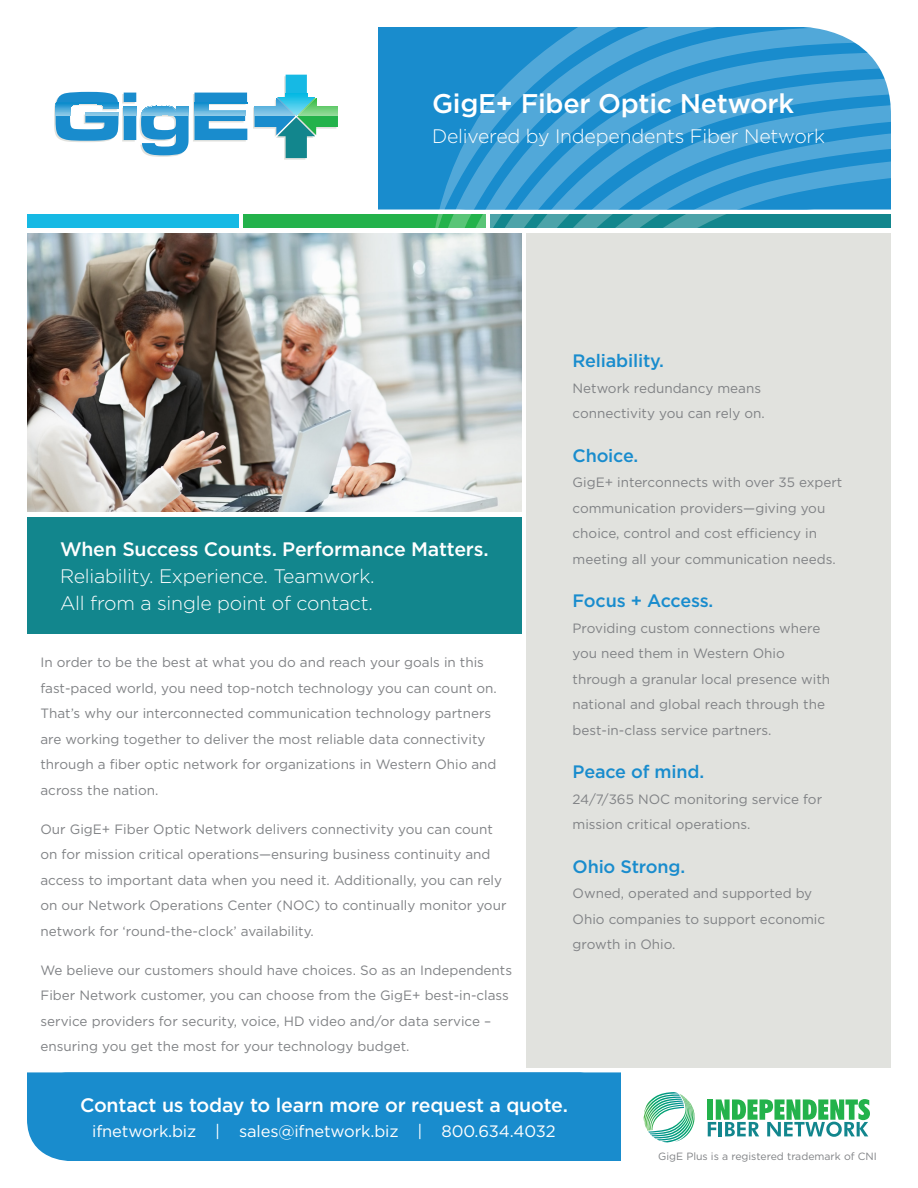
<style>
.page{position:relative;width:918px;height:1188px;background:#fff}
.page>*{position:absolute;margin:0;border:0;box-sizing:border-box;transform-origin:0 0}
.t1{font:500 27px "Gotham";letter-spacing:-.01em;color:#fff}
.t2{font:500 19.5px/27px "Gotham";letter-spacing:-.01em;color:#fff}
.t3{font:300 19.5px "Gotham";letter-spacing:-.01em;color:#fff}
.t4{font:500 18px "Gotham";letter-spacing:-.01em;color:#198ccd}
.t5{font:16.5px "Gotham";letter-spacing:-.01em;color:#fff}
.t6{font:13.5px/25.5px "Gotham";color:#808285}
.t7{font:10.5px "Gotham";color:#808285}
.s1{font-weight:300}
</style>
<div class="page">
<div style="left:378px;top:27px;width:51px;height:183px;background:#198ccd"></div>
<div style="left:378px;top:27px;width:513px;height:183px;background:#198ccd;border-radius:88px"></div>
<div style="left:243px;top:214px;width:243px;height:14px;background:#23b24b"></div>
<div style="left:27px;top:214px;width:212px;height:14px;background:#16b9e4"></div>
<svg style="left:253px;top:75px;width:85px;height:85px"></svg>
<img style="left:286px;top:94px;width:21px;height:2px">
<svg style="left:54px;top:92px;width:193px;height:65px"></svg>
<img style="left:194px;top:104px;width:15px;height:6px">
<img style="left:56px;top:103px;width:62px;height:1px">
<img style="left:194px;top:103px;width:53px;height:1px">
<svg style="left:429px;top:27px;width:59px;height:207px"></svg>
<svg style="left:488px;top:27px;width:403px;height:491px;fill:#51a8d9"></svg>
<img style="left:27px;top:234px;width:495px;height:278px">
<div style="left:526px;top:234px;width:365px;height:834px;background:#e1e2de"></div>
<svg style="left:27px;top:1072px;width:594px;height:89px;fill:#198ccd"></svg>
<div style="left:27px;top:1072px;width:594px;height:89px;background:#198ccd;border-radius:42px"></div>
<img style="left:644px;top:1092px;width:35px;height:39px">
<img style="left:648px;top:1094px;width:47px;height:48px">
<svg style="left:708px;top:1099px;width:162px;height:38px"></svg>
<div style="left:27px;top:518px;width:495px;height:116px;background:#12868d"></div>
<p class="t1" style="left:432px;top:86px;width:364px">GigE+ Fiber Optic Network</p>
<p class="t3" style="left:432px;top:124px;width:395px">Delivered by Independents Fiber Network</p>
<p class="t2" style="left:60px;top:536px;width:430px">When Success Counts. Performance Matters.<br><span class="s1">Reliability. Experience. Teamwork.</span></p>
<p class="t3" style="left:60px;top:591px;width:314px">All from a single point of contact.</p>
<p class="t6" style="left:40px;top:650px;width:458px">In order to be the best at what you do and reach your goals in this fast-paced world, you need top-notch technology you can count on.<br>That’s why our interconnected communication technology partners are working together to deliver the most reliable data connectivity through a fiber optic network for organizations in Western Ohio and across the nation.</p>
<p class="t6" style="left:40px;top:816px;width:467px">Our GigE+ Fiber Optic Network delivers connectivity you can count on for mission critical operations—ensuring business continuity and access to important data when you need it. Additionally, you can rely on our Network Operations Center (NOC) to continually monitor your network for ‘round-the-clock’ availability.</p>
<p class="t6" style="left:40px;top:957px;width:473px">We believe our customers should have choices. So as an Independents Fiber Network customer, you can choose from the GigE+ best-in-class service providers for security, voice, HD video and/or data service – ensuring you get the most for your technology budget.</p>
<p class="t4" style="left:573px;top:349px;width:93px">Reliability.</p>
<p class="t6" style="left:573px;top:375px;width:194px">Network redundancy means connectivity you can rely on.</p>
<p class="t4" style="left:573px;top:444px;width:67px">Choice.</p>
<p class="t6" style="left:573px;top:469px;width:271px">GigE+ interconnects with over 35 expert communication providers—giving you choice, control and cost efficiency in meeting all your communication needs.</p>
<p class="t4" style="left:573px;top:589px;width:142px">Focus + Access.</p>
<p class="t6" style="left:573px;top:615px;width:259px">Providing custom connections where you need them in Western Ohio through a granular local presence with national and global reach through the best-in-class service partners.</p>
<p class="t4" style="left:573px;top:760px;width:133px">Peace of mind.</p>
<p class="t6" style="left:573px;top:786px;width:251px">24/7/365 NOC monitoring service for mission critical operations.</p>
<p class="t4" style="left:573px;top:855px;width:114px">Ohio Strong.</p>
<p class="t6" style="left:573px;top:880px;width:254px">Owned, operated and supported by<br>Ohio companies to support economic growth in Ohio.</p>
<p class="t2" style="left:80px;top:1091px;width:489px">Contact us today to learn more or request a quote.</p>
<p class="t5" style="left:92px;top:1121px;width:465px">ifnetwork.biz | sales@ifnetwork.biz | 800.634.4032</p>
<p class="t7" style="left:658px;top:1149px;width:220px">GigE Plus is a registered trademark of CNI</p>
</div>
